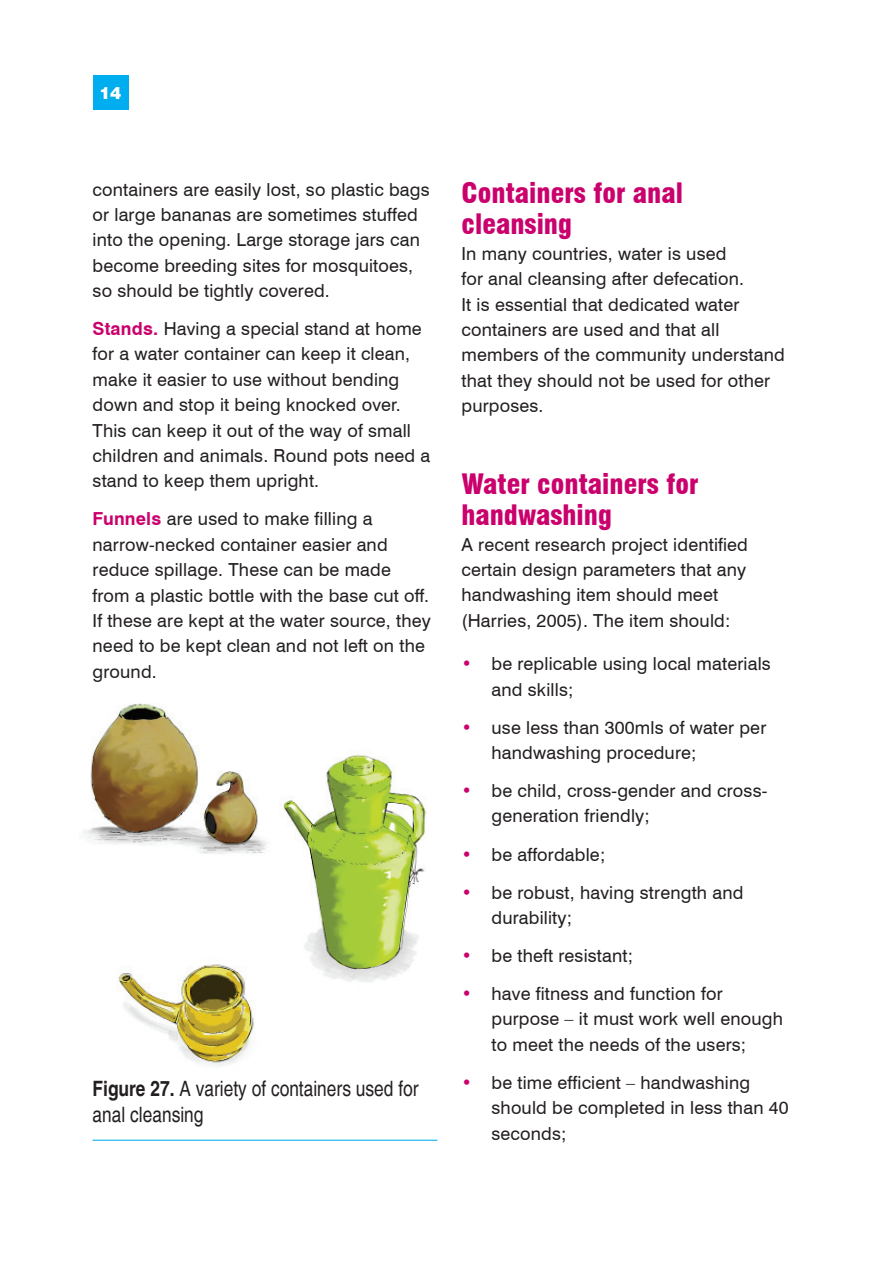
<style>
.page{position:relative;width:893px;height:1263px;background:#fff}
.page>*{position:absolute;margin:0;border:0;box-sizing:border-box;transform-origin:0 0}
.t1{font:900 condensed 27.45px/31.7px "Swiss 721 BT";color:#ca016c}
.t2{font:condensed 21.15px/25.3px "Helvetica";color:#231f20}
.t3{font:18px/25.3px "Swiss 721 BT";letter-spacing:.01em;color:#231f20}
.t4{font:900 16.95px "Swiss 721 BT";color:#fff}
.s1{font-weight:700;color:#ca016c}
.s2{font-weight:700}
.s3{color:#ca016c}
</style>
<div class="page">
<div style="left:93px;top:75px;width:36px;height:35px;background:#00aeef"></div>
<hr style="left:93px;top:1140px;width:344px;height:1px;background:#00aeef">
<img style="left:83px;top:703px;width:184px;height:151px">
<img style="left:283px;top:754px;width:144px;height:228px">
<img style="left:118px;top:964px;width:136px;height:102px">
<p class="t4" style="left:100px;top:83px;width:23px">14</p>
<p class="t3" style="left:93px;top:176px;width:338px">containers are easily lost, so plastic bags or large bananas are sometimes stuffed into the opening. Large storage jars can become breeding sites for mosquitoes, so should be tightly covered.</p>
<p class="t3" style="left:93px;top:316px;width:339px"><span class="s1">Stands.</span> Having a special stand at home for a water container can keep it clean, make it easier to use without bending down and stop it being knocked over.<br>This can keep it out of the way of small children and animals. Round pots need a stand to keep them upright.</p>
<p class="t3" style="left:93px;top:506px;width:340px"><span class="s1">Funnels</span> are used to make filling a narrow-necked container easier and reduce spillage. These can be made from a plastic bottle with the base cut off.<br>If these are kept at the water source, they need to be kept clean and not left on the ground.</p>
<p class="t2" style="left:93px;top:1076px;width:327px"><span class="s2">Figure 27.</span> A variety of containers used for anal cleansing</p>
<h1 class="t1" style="left:461px;top:177px;width:223px">Containers for anal cleansing</h1>
<p class="t3" style="left:461px;top:241px;width:325px">In many countries, water is used<br>for anal cleansing after defecation.<br>It is essential that dedicated water containers are used and that all members of the community understand that they should not be used for other purposes.</p>
<h1 class="t1" style="left:461px;top:468px;width:238px">Water containers for handwashing</h1>
<p class="t3" style="left:461px;top:531px;width:288px">A recent research project identified certain design parameters that any handwashing item should meet (Harries, 2005). The item should:</p>
<p class="t3" style="left:491px;top:651px;width:281px;text-indent:-30px"><span class="s3">•</span> be replicable using local materials and skills;</p>
<p class="t3" style="left:491px;top:714px;width:276px;text-indent:-30px"><span class="s3">•</span> use less than 300mls of water per handwashing procedure;</p>
<p class="t3" style="left:491px;top:778px;width:277px;text-indent:-30px"><span class="s3">•</span> be child, cross-gender and cross&shy;generation friendly;</p>
<p class="t3" style="left:461px;top:841px;width:145px"><span class="s3">•</span> be affordable;</p>
<p class="t3" style="left:491px;top:879px;width:253px;text-indent:-30px"><span class="s3">•</span> be robust, having strength and durability;</p>
<p class="t3" style="left:461px;top:943px;width:173px"><span class="s3">•</span> be theft resistant;</p>
<p class="t3" style="left:491px;top:981px;width:293px;text-indent:-30px"><span class="s3">•</span> have fitness and function for purpose – it must work well enough to meet the needs of the users;</p>
<p class="t3" style="left:491px;top:1070px;width:299px;text-indent:-30px"><span class="s3">•</span> be time efficient – handwashing should be completed in less than 40 seconds;</p>
</div>
